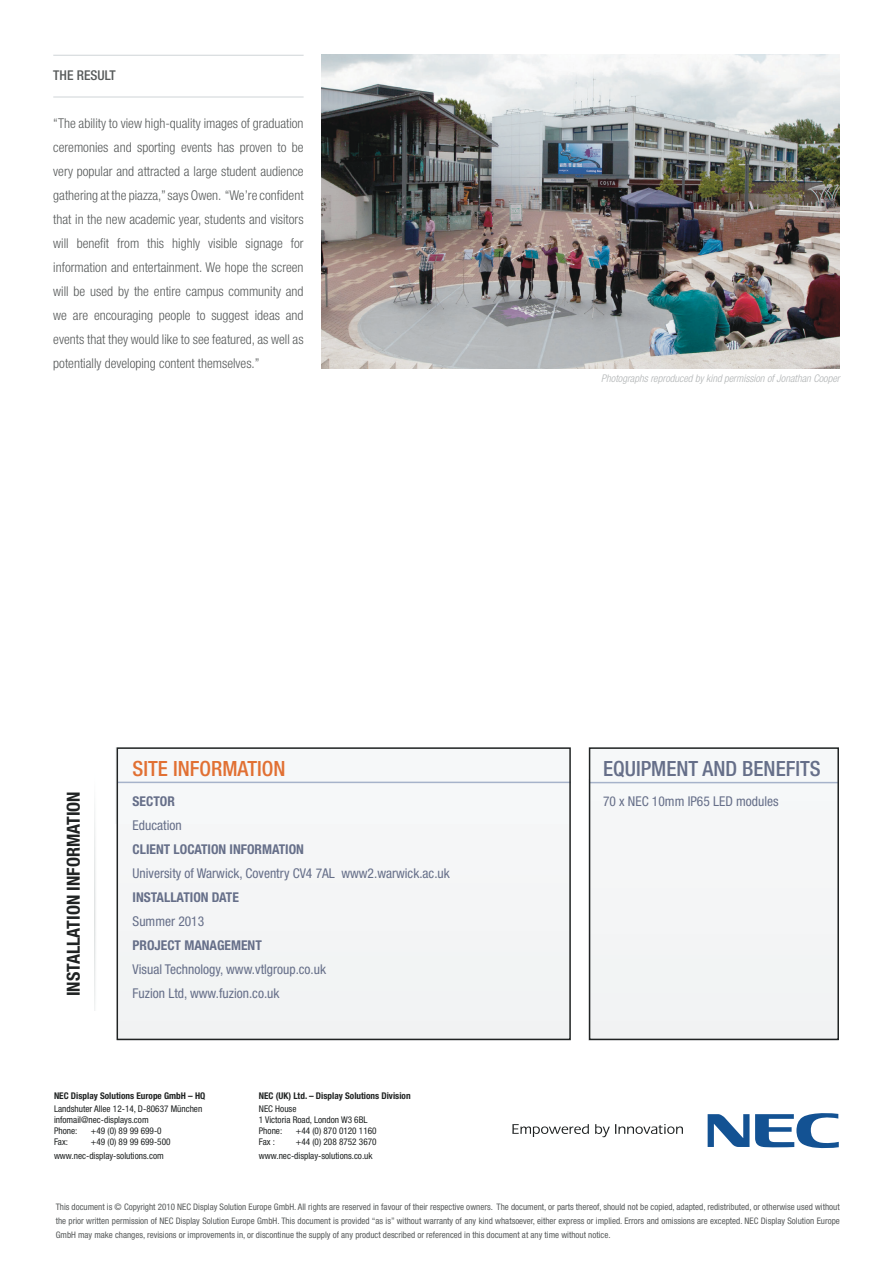
<style>
.page{position:relative;width:893px;height:1263px;background:#fff}
.page>*{position:absolute;margin:0;border:0;box-sizing:border-box;transform-origin:0 0}
.t1{font:500 condensed 21px "Helvetica Neue LT Std";color:#666f89}
.t2{font:500 condensed 21px "Helvetica Neue LT Std";color:#e17033}
.t3{font:700 condensed 18px "Helvetica Neue LT Std";color:#202323}
.BODY{font:300 condensed 13.5px/24px "Helvetica Neue LT Std";color:#575a5a;text-align:justify}
.t4{font:condensed 13.5px "Helvetica Neue LT Std";color:#666f89}
.t5{font:700 condensed 13.5px "Helvetica Neue LT Std";color:#666f89}
.FILETES{font:500 condensed 13.5px "Helvetica Neue LT Std";color:#575a5a}
.t6{font:italic 300 condensed 10.5px "Helvetica Neue LT Std";color:#b1b4b5}
.t7{font:condensed 9.3px "Helvetica Neue LT Std";color:#202323}
.t8{font:700 condensed 9.3px "Helvetica Neue LT Std";color:#202323}
.t9{font:condensed 9px/13.8px "Helvetica Neue LT Std";color:#575a5a;text-align:justify}
</style>
<div class="page">
<svg style="left:512px;top:1124px;width:77px;height:13px"></svg>
<svg style="left:595px;top:1124px;width:88px;height:13px"></svg>
<svg style="left:708px;top:1114px;width:41px;height:33px"></svg>
<svg style="left:755px;top:1113px;width:84px;height:35px"></svg>
<div style="left:117px;top:770px;width:454px;height:270px;background:#f4f5f6"></div>
<div style="left:116px;top:747px;width:453px;height:77px;background:#f6f8f9"></div>
<hr style="left:117px;top:782px;width:454px;height:1px;background:#a6b3ca">
<div style="left:589px;top:779px;width:248px;height:261px;background:#f4f5f6"></div>
<div style="left:589px;top:747px;width:248px;height:38px;background:#f6f8f9"></div>
<hr style="left:590px;top:782px;width:248px;height:1px;background:#a6b3ca">
<div style="left:117px;top:747px;width:454px;height:293px;border:2px solid #202323"></div>
<img style="left:94px;top:803px;width:2px;height:207px">
<div style="left:589px;top:747px;width:250px;height:293px;border:2px solid #202323"></div>
<hr style="left:53px;top:97px;width:251px;height:1px;background:#cfd4d7">
<hr style="left:53px;top:55px;width:251px;height:1px;background:#cfd4d7">
<img style="left:321px;top:54px;width:519px;height:314px">
<p class="FILETES" style="left:53px;top:68px;width:64px">THE RESULT</p>
<p class="BODY" style="left:53px;top:111px;width:252px">“The ability to view high-quality images of graduation ceremonies and sporting events has proven to be very popular and attracted a large student audience gathering at the piazza,” says Owen. “We’re confident that in the new academic year, students and visitors will benefit from this highly visible signage for information and entertainment. We hope the screen will be used by the entire campus community and we are encouraging people to suggest ideas and events that they would like to see featured, as well as potentially developing content themselves.”</p>
<p class="t3" style="left:62px;top:996px;width:206px;rotate:-90deg">INSTALLATION INFORMATION</p>
<p class="t2" style="left:133px;top:756px;width:154px">SITE INFORMATION</p>
<p class="t5" style="left:133px;top:793px;width:44px">SECTOR</p>
<p class="t4" style="left:133px;top:818px;width:51px">Education</p>
<p class="t5" style="left:133px;top:841px;width:173px">CLIENT LOCATION INFORMATION</p>
<p class="t4" style="left:133px;top:866px;width:319px">University of Warwick, Coventry CV4 7AL www2.warwick.ac.uk</p>
<p class="t5" style="left:133px;top:889px;width:108px">INSTALLATION DATE</p>
<p class="t4" style="left:133px;top:914px;width:73px">Summer 2013</p>
<p class="t5" style="left:133px;top:937px;width:131px">PROJECT MANAGEMENT</p>
<p class="t4" style="left:133px;top:962px;width:195px">Visual Technology, www.vtlgroup.co.uk</p>
<p class="t4" style="left:133px;top:986px;width:148px">Fuzion Ltd, www.fuzion.co.uk</p>
<p class="t8" style="left:54px;top:1090px;width:153px">NEC Display Solutions Europe GmbH – HQ</p>
<p class="t7" style="left:54px;top:1103px;width:150px">Landshuter Allee 12-14, D-80637 München</p>
<p class="t7" style="left:54px;top:1115px;width:96px">infomail@nec-displays.com</p>
<p class="t7" style="left:54px;top:1126px;width:25px">Phone:</p>
<p class="t7" style="left:91px;top:1126px;width:72px">+49 (0) 89 99 699-0</p>
<p class="t7" style="left:54px;top:1137px;width:15px">Fax:</p>
<p class="t7" style="left:91px;top:1137px;width:81px">+49 (0) 89 99 699-500</p>
<p class="t7" style="left:54px;top:1150px;width:111px">www.nec-display-solutions.com</p>
<p class="t8" style="left:259px;top:1090px;width:153px">NEC (UK) Ltd. – Display Solutions Division</p>
<p class="t7" style="left:259px;top:1103px;width:39px">NEC House</p>
<p class="t7" style="left:259px;top:1115px;width:110px">1 Victoria Road, London W3 6BL</p>
<p class="t7" style="left:259px;top:1126px;width:25px">Phone:</p>
<p class="t7" style="left:296px;top:1126px;width:82px">+44 (0) 870 0120 1160</p>
<p class="t7" style="left:259px;top:1137px;width:18px">Fax :</p>
<p class="t7" style="left:296px;top:1137px;width:82px">+44 (0) 208 8752 3670</p>
<p class="t7" style="left:259px;top:1150px;width:115px">www.nec-display-solutions.co.uk</p>
<p class="t6" style="left:601px;top:372px;width:240px">Photographs reproduced by kind permission of Jonathan Cooper</p>
<p class="t1" style="left:603px;top:756px;width:219px">EQUIPMENT AND BENEFITS</p>
<p class="t4" style="left:603px;top:793px;width:177px">70 x NEC 10mm IP65 LED modules</p>
<p class="t9" style="left:56px;top:1200px;width:786px">This document is © Copyright 2010 NEC Display Solution Europe GmbH. All rights are reserved in favour of their respective owners. The document, or parts thereof, should not be copied, adapted, redistributed, or otherwise used without the prior written permission of NEC Display Solution Europe GmbH. This document is provided “as is” without warranty of any kind whatsoever, either express or implied. Errors and omissions are excepted. NEC Display Solution Europe GmbH may make changes, revisions or improvements in, or discontinue the supply of any product described or referenced in this document at any time without notice.</p>
</div>
